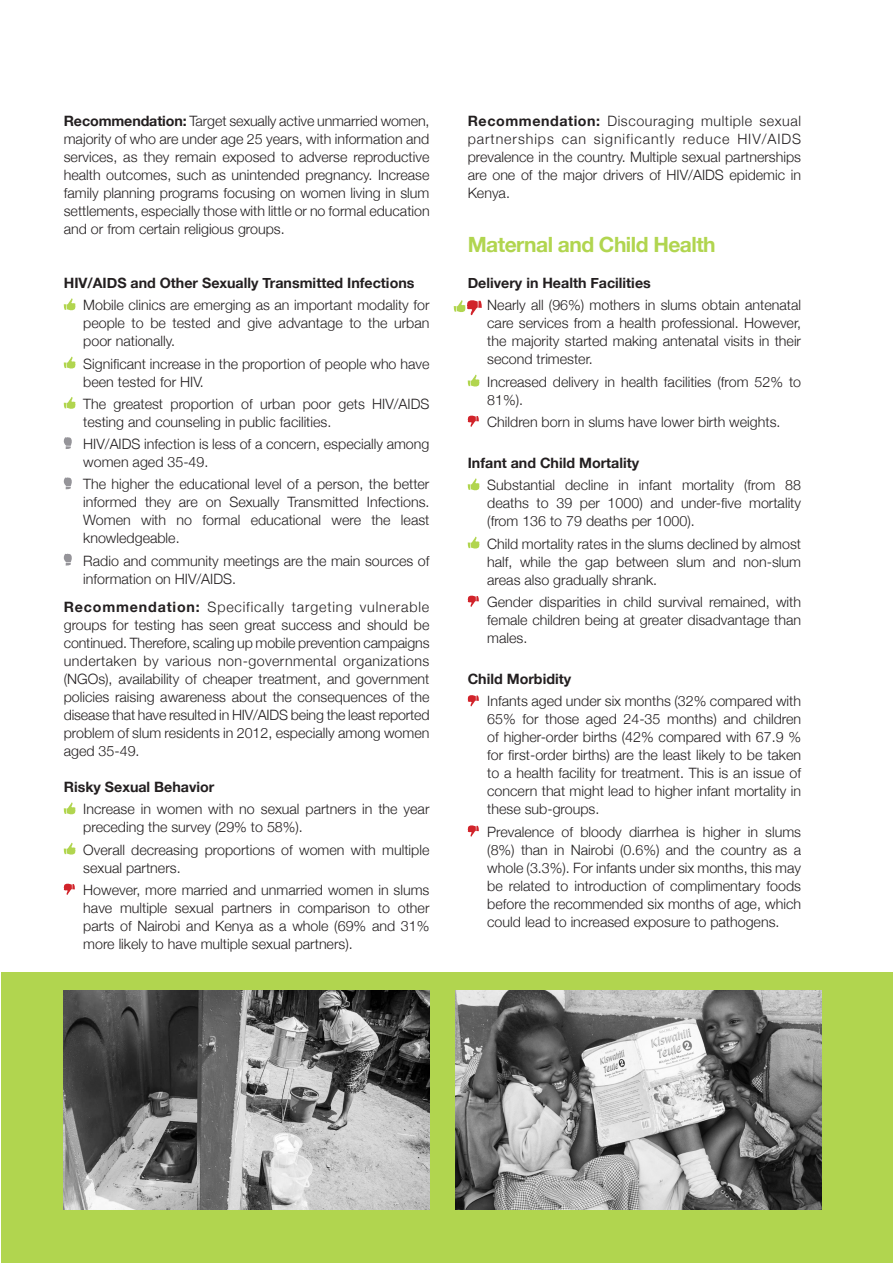
<style>
.page{position:relative;width:893px;height:1263px;background:#fff}
.page>*{position:absolute;margin:0;border:0;box-sizing:border-box;transform-origin:0 0}
.fact_subhead{font:700 21px "Helvetica Neue";letter-spacing:-.025em;color:#b1d54f}
.tabs{font:300 14.25px/18px "Helvetica Neue";color:#231f20;text-align:justify}
.Body_text{font:300 14.25px/18px "Helvetica Neue";color:#231f20;text-align:justify}
.Body_text-2{font:700 14.25px "Helvetica Neue";color:#231f20}
.s1{font-weight:700}
</style>
<div class="page">
<div style="left:1px;top:973px;width:892px;height:290px;background:#b1d54f"></div>
<img style="left:64px;top:991px;width:365px;height:219px">
<img style="left:456px;top:990px;width:366px;height:220px">
<svg style="left:63px;top:298px;width:13px;height:13px"></svg>
<svg style="left:63px;top:356px;width:13px;height:13px"></svg>
<svg style="left:63px;top:397px;width:13px;height:12px"></svg>
<svg style="left:64px;top:437px;width:8px;height:12px"></svg>
<svg style="left:64px;top:477px;width:8px;height:13px"></svg>
<svg style="left:64px;top:553px;width:8px;height:13px"></svg>
<svg style="left:63px;top:802px;width:13px;height:13px"></svg>
<svg style="left:63px;top:842px;width:13px;height:13px"></svg>
<svg style="left:63px;top:883px;width:12px;height:12px"></svg>
<svg style="left:467px;top:374px;width:13px;height:13px"></svg>
<svg style="left:467px;top:415px;width:12px;height:12px"></svg>
<svg style="left:467px;top:478px;width:13px;height:13px"></svg>
<svg style="left:467px;top:536px;width:13px;height:13px"></svg>
<svg style="left:467px;top:595px;width:12px;height:12px"></svg>
<svg style="left:467px;top:695px;width:12px;height:12px"></svg>
<svg style="left:467px;top:825px;width:12px;height:12px"></svg>
<svg style="left:453px;top:300px;width:29px;height:16px"></svg>
<p class="Body_text" style="left:64px;top:112px;width:367px"><span class="s1">Recommendation:</span> Target sexually active unmarried women, majority of who are under age 25 years, with information and services, as they remain exposed to adverse reproductive health outcomes, such as unintended pregnancy. Increase family planning programs focusing on women living in slum settlements, especially those with little or no formal education and or from certain religious groups.</p>
<p class="Body_text-2" style="left:64px;top:274px;width:352px">HIV/AIDS and Other Sexually Transmitted Infections</p>
<p class="tabs" style="left:83px;top:296px;width:348px">Mobile clinics are emerging as an important modality for people to be tested and give advantage to the urban poor nationally.</p>
<p class="tabs" style="left:83px;top:354px;width:348px">Significant increase in the proportion of people who have been tested for HIV.</p>
<p class="tabs" style="left:83px;top:394px;width:348px">The greatest proportion of urban poor gets HIV/AIDS testing and counseling in public facilities.</p>
<p class="tabs" style="left:83px;top:435px;width:348px">HIV/AIDS infection is less of a concern, especially among women aged 35-49.</p>
<p class="tabs" style="left:83px;top:475px;width:348px">The higher the educational level of a person, the better informed they are on Sexually Transmitted Infections.<br>Women with no formal educational were the least knowledgeable.</p>
<p class="tabs" style="left:83px;top:551px;width:348px">Radio and community meetings are the main sources of information on HIV/AIDS.</p>
<p class="Body_text" style="left:64px;top:598px;width:367px"><span class="s1">Recommendation:</span> Specifically targeting vulnerable groups for testing has seen great success and should be continued. Therefore, scaling up mobile prevention campaigns undertaken by various non-governmental organizations (NGOs), availability of cheaper treatment, and government policies raising awareness about the consequences of the disease that have resulted in HIV/AIDS being the least reported problem of slum residents in 2012, especially among women aged 35-49.</p>
<p class="Body_text-2" style="left:64px;top:778px;width:152px">Risky Sexual Behavior</p>
<p class="tabs" style="left:83px;top:800px;width:348px">Increase in women with no sexual partners in the year preceding the survey (29% to 58%).</p>
<p class="tabs" style="left:83px;top:840px;width:348px">Overall decreasing proportions of women with multiple sexual partners.</p>
<p class="tabs" style="left:83px;top:880px;width:348px">However, more married and unmarried women in slums have multiple sexual partners in comparison to other parts of Nairobi and Kenya as a whole (69% and 31% more likely to have multiple sexual partners).</p>
<p class="Body_text" style="left:468px;top:112px;width:335px"><span class="s1">Recommendation:</span> Discouraging multiple sexual partnerships can significantly reduce HIV/AIDS prevalence in the country. Multiple sexual partnerships are one of the major drivers of HIV/AIDS epidemic in Kenya.</p>
<p class="fact_subhead" style="left:468px;top:232px;width:249px">Maternal and Child Health</p>
<p class="Body_text-2" style="left:468px;top:274px;width:185px">Delivery in Health Facilities</p>
<p class="tabs" style="left:487px;top:296px;width:315px">Nearly all (96%) mothers in slums obtain antenatal care services from a health professional. However, the majority started making antenatal visits in their second trimester.</p>
<p class="tabs" style="left:487px;top:372px;width:315px">Increased delivery in health facilities (from 52% to<br>81%).</p>
<p class="tabs" style="left:487px;top:412px;width:295px">Children born in slums have lower birth weights.</p>
<p class="Body_text-2" style="left:468px;top:454px;width:173px">Infant and Child Mortality</p>
<p class="tabs" style="left:487px;top:476px;width:315px">Substantial decline in infant mortality (from 88 deaths to 39 per 1000) and under-five mortality (from 136 to 79 deaths per 1000).</p>
<p class="tabs" style="left:487px;top:534px;width:315px">Child mortality rates in the slums declined by almost half, while the gap between slum and non-slum areas also gradually shrank.</p>
<p class="tabs" style="left:487px;top:592px;width:315px">Gender disparities in child survival remained, with female children being at greater disadvantage than males.</p>
<p class="Body_text-2" style="left:468px;top:670px;width:105px">Child Morbidity</p>
<p class="tabs" style="left:487px;top:692px;width:315px">Infants aged under six months (32% compared with 65% for those aged 24-35 months) and children of higher-order births (42% compared with 67.9 % for first-order births) are the least likely to be taken to a health facility for treatment. This is an issue of concern that might lead to higher infant mortality in these sub-groups.</p>
<p class="tabs" style="left:487px;top:822px;width:315px">Prevalence of bloody diarrhea is higher in slums (8%) than in Nairobi (0.6%) and the country as a whole (3.3%). For infants under six months, this may be related to introduction of complimentary foods before the recommended six months of age, which could lead to increased exposure to pathogens.</p>
</div>
